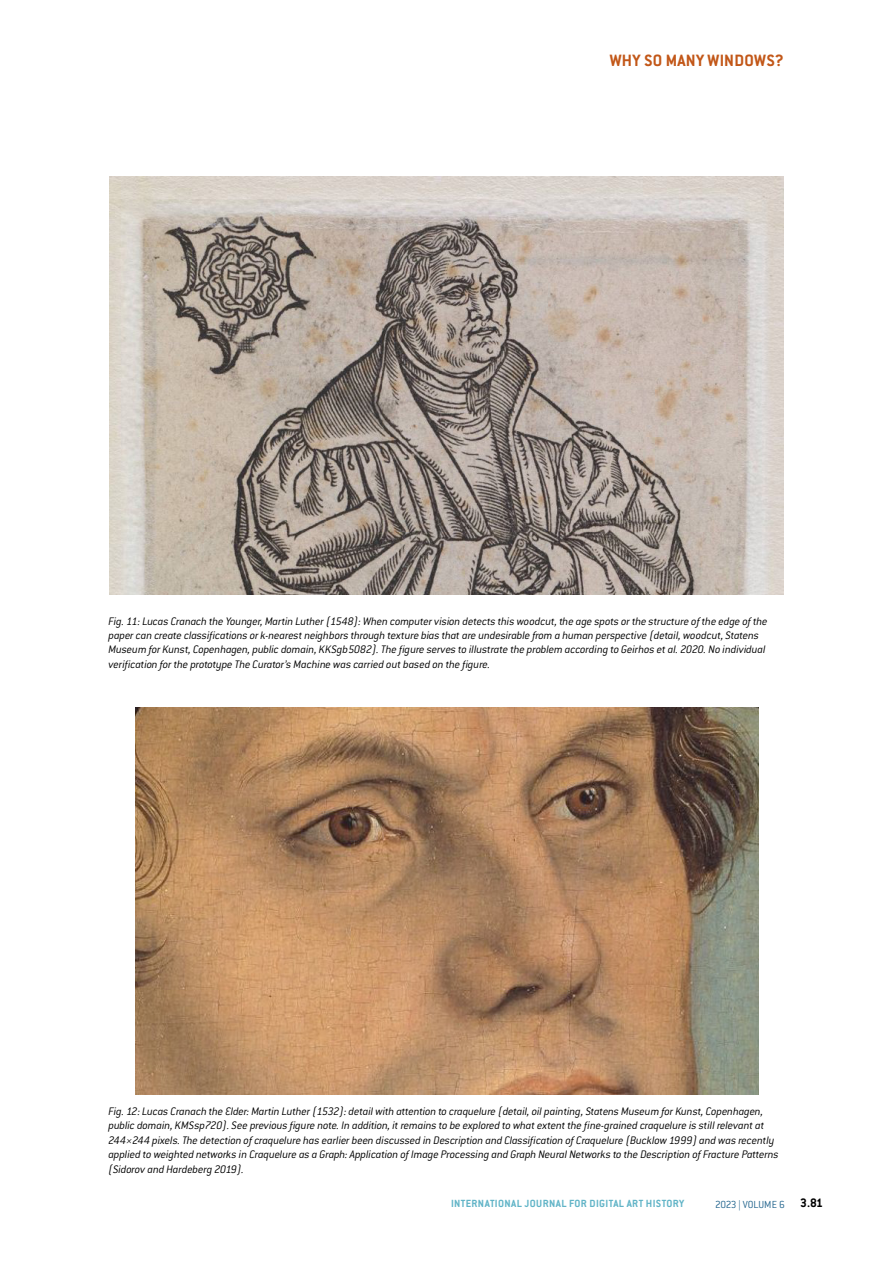
<style>
.page{position:relative;width:893px;height:1263px;background:#fff}
.page>*{position:absolute;margin:0;border:0;box-sizing:border-box;transform-origin:0 0}
.t1{font:700 18px "Conduit ITC";letter-spacing:.015em;color:#c25718}
.t2{font:italic 12px/14.4px "Conduit ITC Light";letter-spacing:-.015em;color:#000}
.t3{font:700 11.4px "Conduit ITC";letter-spacing:.035em;color:#61b4c7}
.t4{font:11.25px "Conduit ITC Light";letter-spacing:-.015em;color:#23658e}
.s1{font-family:"Times New Roman"}
.s2{font-family:"Conduit ITC";font-weight:700;font-size:13.5px;color:#000}
</style>
<div class="page">
<img style="left:110px;top:176px;width:674px;height:419px">
<img style="left:136px;top:707px;width:623px;height:387px">
<h1 class="t1" style="left:610px;top:49px;width:175px">WHY SO MANY WINDOWS?</h1>
<p class="t2" style="left:109px;top:613px;width:661px">Fig. 11: Lucas Cranach the Younger, Martin Luther (1548): When computer vision detects this woodcut, the age spots or the structure of the edge of the paper can create classifications or k-nearest neighbors through texture bias that are undesirable from a human perspective (detail, woodcut, Statens Museum for Kunst, Copenhagen, public domain, KKSgb5082). The figure serves to illustrate the problem according to Geirhos et al. 2020. No individual verification for the prototype The Curator’s Machine was carried out based on the figure.</p>
<p class="t2" style="left:109px;top:1104px;width:672px">Fig. 12: Lucas Cranach the Elder: Martin Luther (1532): detail with attention to craquelure (detail, oil painting, Statens Museum for Kunst, Copenhagen, public domain, KMSsp720). See previous figure note. In addition, it remains to be explored to what extent the fine-grained craquelure is still relevant at 244×244 pixels. The detection of craquelure has earlier been discussed in Description and Classification of Craquelure (Bucklow 1999) and was recently applied to weighted networks in Craquelure as a Graph: Application of Image Processing and Graph Neural Networks to the Description of Fracture Patterns (Sidorov and Hardeberg 2019).</p>
<p class="t3" style="left:451px;top:1197px;width:235px">INTERNATIONAL JOURNAL FOR DIGITAL ART HISTORY</p>
<p class="t4" style="left:715px;top:1198px;width:110px">2023 <span class="s1">|</span> VOLUME 6 <span class="s2">3.81</span></p>
</div>
